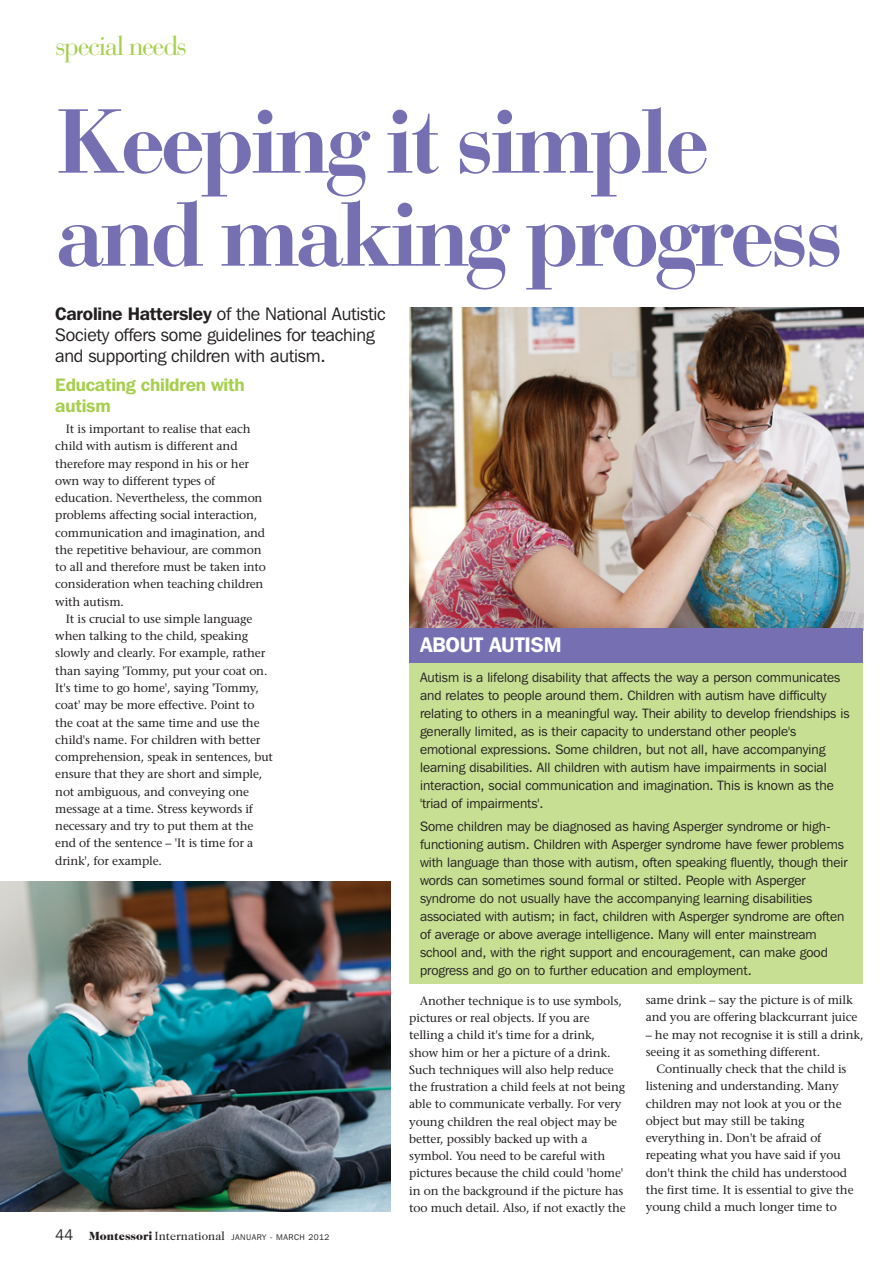
<style>
.page{position:relative;width:893px;height:1263px;background:#fff}
.page>*{position:absolute;margin:0;border:0;box-sizing:border-box;transform-origin:0 0}
.t1{font:700 90px/93px "Bauer Bodoni";letter-spacing:-.055em;color:#7670b3}
.t2{font:27px "Bauer Bodoni";letter-spacing:-.055em;color:#a5cf4c}
.t3{font:600 21px "Franklin Gothic IT Cby BT";letter-spacing:-.015em;color:#fff}
.t4{font:18px/21px "Franklin Gothic IT Cby BT";letter-spacing:-.01em;color:#231f20}
.t5{font:600 18px/21px "Franklin Gothic IT Cby BT";letter-spacing:-.015em;color:#a5cf4c}
.t6{font:13.5px/18px "Franklin Gothic IT Cby BT";color:#231f20}
.t7{font:12px/17.2px "Stone Serif";letter-spacing:-.01em;color:#231f20}
.t8{font:8.25px "Franklin Gothic IT Cby BT";letter-spacing:.06em;color:#231f20}
.s1{font-weight:600}
.s2{font-size:15px}
.s3{font-family:"Caslon Two Twenty Four";font-weight:900;font-size:12px}
.s4{font-family:"Caslon Two Twenty Four";font-size:12px}
</style>
<div class="page">
<div style="left:410px;top:631px;width:453px;height:353px;background:#c7df93"></div>
<img style="left:410px;top:307px;width:453px;height:321px">
<img style="left:0;top:881px;width:391px;height:331px">
<div style="left:410px;top:628px;width:453px;height:35px;background:#7670b3"></div>
<h2 class="t2" style="left:55px;top:35px;width:133px">special needs</h2>
<h1 class="t1" style="left:55px;top:105px;width:790px">Keeping it simple and making progress</h1>
<h3 class="t4" style="left:55px;top:305px;width:332px"><span class="s1">Caroline Hattersley</span> of the National Autistic<br>Society offers some guidelines for teaching and supporting children with autism.</h3>
<h3 class="t5" style="left:55px;top:376px;width:191px">Educating children with autism</h3>
<p class="t7" style="left:55px;top:422px;width:212px;text-indent:11px">It is important to realise that each child with autism is different and therefore may respond in his or her own way to different types of education. Nevertheless, the common problems affecting social interaction, communication and imagination, and the repetitive behaviour, are common to all and therefore must be taken into consideration when teaching children with autism.</p>
<p class="t7" style="left:55px;top:611px;width:219px;text-indent:11px">It is crucial to use simple language when talking to the child, speaking slowly and clearly. For example, rather than saying 'Tommy, put your coat on.<br>It's time to go home', saying 'Tommy, coat' may be more effective. Point to the coat at the same time and use the child's name. For children with better comprehension, speak in sentences, but ensure that they are short and simple, not ambiguous, and conveying one message at a time. Stress keywords if necessary and try to put them at the end of the sentence – 'It is time for a drink', for example.</p>
<p class="t8" style="left:55px;top:1234px;width:276px"><span class="s2">44</span> <span class="s3">Montessori</span> <span class="s4">International</span> JANUARY - MARCH 2012</p>
<h3 class="t3" style="left:420px;top:637px;width:143px">ABOUT AUTISM</h3>
<p class="t6" style="left:420px;top:670px;width:431px">Autism is a lifelong disability that affects the way a person communicates and relates to people around them. Children with autism have difficulty relating to others in a meaningful way. Their ability to develop friendships is generally limited, as is their capacity to understand other people's emotional expressions. Some children, but not all, have accompanying learning disabilities. All children with autism have impairments in social interaction, social communication and imagination. This is known as the 'triad of impairments'.</p>
<p class="t6" style="left:420px;top:818px;width:429px">Some children may be diagnosed as having Asperger syndrome or high&shy;functioning autism. Children with Asperger syndrome have fewer problems with language than those with autism, often speaking fluently, though their words can sometimes sound formal or stilted. People with Asperger syndrome do not usually have the accompanying learning disabilities associated with autism; in fact, children with Asperger syndrome are often of average or above average intelligence. Many will enter mainstream school and, with the right support and encouragement, can make good progress and go on to further education and employment.</p>
<p class="t7" style="left:409px;top:993px;width:218px;text-indent:11px">Another technique is to use symbols, pictures or real objects. If you are telling a child it's time for a drink, show him or her a picture of a drink.<br>Such techniques will also help reduce the frustration a child feels at not being able to communicate verbally. For very young children the real object may be better, possibly backed up with a symbol. You need to be careful with pictures because the child could 'home' in on the background if the picture has too much detail. Also, if not exactly the</p>
<p class="t7" style="left:646px;top:992px;width:213px">same drink – say the picture is of milk and you are offering blackcurrant juice</p>
<p class="t7" style="left:646px;top:1027px;width:219px">– he may not recognise it is still a drink, seeing it as something different.</p>
<p class="t7" style="left:646px;top:1061px;width:209px;text-indent:11px">Continually check that the child is listening and understanding. Many children may not look at you or the object but may still be taking everything in. Don't be afraid of repeating what you have said if you don't think the child has understood the first time. It is essential to give the young child a much longer time to</p>
</div>
